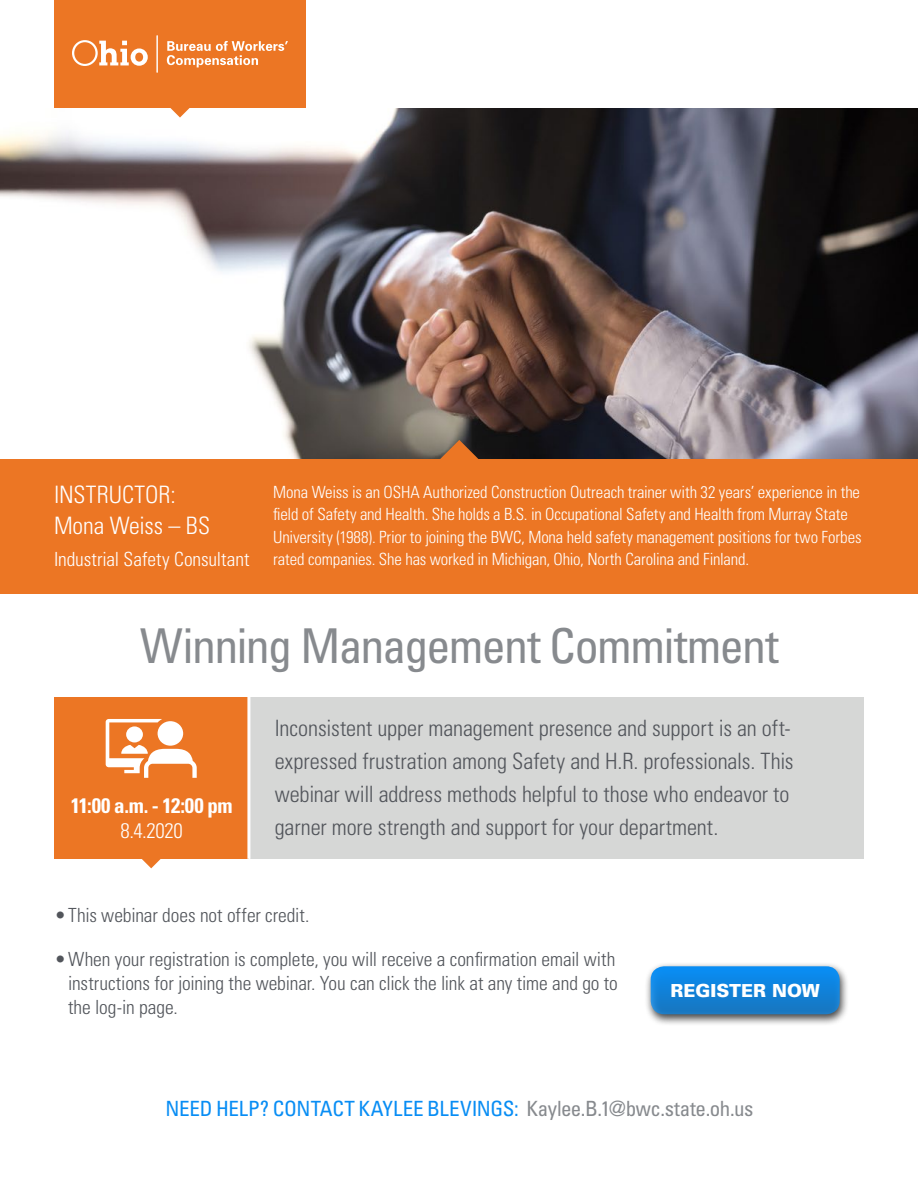
<style>
.page{position:relative;width:918px;height:1188px;background:#fff}
.page>*{position:absolute;margin:0;border:0;box-sizing:border-box;transform-origin:0 0}
.t1{font:condensed 48px "Univers LT Std";letter-spacing:-.035em;color:#878a8e}
.t2{font:300 condensed 24px/31.5px "Univers LT Std";color:#fff}
.t3{font:300 condensed 22.5px/33px "Univers LT Std";color:#52555b}
.t4{font:condensed 21px "Univers LT Std";letter-spacing:-.015em;color:#088df4}
.t5{font:700 condensed 21px "Univers LT Std";letter-spacing:-.02em;color:#fff}
.t6{font:300 condensed 21px "Univers LT Std";color:#fff}
.t7{font:300 condensed 19.5px/24px "Univers LT Std";letter-spacing:-.005em;color:#52555b}
.t8{font:300 condensed 19.5px "Univers LT Std";color:#fff}
.t9{font:900 18px "Univers LT Std";color:#fff}
.t10{font:300 condensed 16.8px/22.5px "Univers LT Std";letter-spacing:-.01em;color:#fff}
.s1{color:#878a8e}
</style>
<div class="page">
<img style="left:0;top:108px;width:918px;height:351px">
<div style="left:1px;top:459px;width:917px;height:135px;background:#ec7624"></div>
<svg style="left:440px;top:440px;width:38px;height:19px"></svg>
<div style="left:54px;top:0;width:252px;height:108px;background:#ec7624"></div>
<svg style="left:72px;top:40px;width:76px;height:26px"></svg>
<svg style="left:167px;top:41px;width:121px;height:26px"></svg>
<hr style="left:157px;top:35px;width:1px;height:38px;background:#fff">
<svg style="left:170px;top:108px;width:20px;height:10px"></svg>
<div style="left:250px;top:697px;width:614px;height:162px;background:#d6d7d6"></div>
<div style="left:55px;top:697px;width:194px;height:162px;background:#ec7624"></div>
<svg style="left:142px;top:859px;width:19px;height:9px"></svg>
<hr style="left:247px;top:697px;width:3px;height:162px;background:#fff">
<svg style="left:106px;top:719px;width:91px;height:59px"></svg>
<div style="left:644px;top:961px;width:206px;height:65px;background:#000;opacity:.75"></div>
<div style="left:651px;top:966px;width:189px;height:48px;background:linear-gradient(to bottom,#078ef6,#1977c0);border-radius:14px"></div>
<h2 class="t2" style="left:54px;top:479px;width:158px">INSTRUCTOR:<br>Mona Weiss – BS</h2>
<p class="t8" style="left:54px;top:547px;width:197px">Industrial Safety Consultant</p>
<p class="t10" style="left:273px;top:480px;width:590px">Mona Weiss is an OSHA Authorized Construction Outreach trainer with 32 years’ experience in the field of Safety and Health. She holds a B.S. in Occupational Safety and Health from Murray State University (1988). Prior to joining the BWC, Mona held safety management positions for two Forbes rated companies. She has worked in Michigan, Ohio, North Carolina and Finland.</p>
<h1 class="t1" style="left:140px;top:615px;width:640px">Winning Management Commitment</h1>
<p class="t5" style="left:71px;top:793px;width:163px">11:00 a.m. - 12:00 pm</p>
<p class="t6" style="left:121px;top:818px;width:64px">8.4.2020</p>
<p class="t3" style="left:275px;top:712px;width:520px">Inconsistent upper management presence and support is an oft&shy;expressed frustration among Safety and H.R. professionals. This webinar will address methods helpful to those who endeavor to garner more strength and support for your department.</p>
<p class="t7" style="left:55px;top:903px;width:256px">•This webinar does not offer credit.</p>
<p class="t7" style="left:68px;top:947px;width:551px;text-indent:-13px">•When your registration is complete, you will receive a confirmation email with instructions for joining the webinar. You can click the link at any time and go to the log-in page.</p>
<p class="t9" style="left:671px;top:979px;width:151px">REGISTER NOW</p>
<p class="t4" style="left:166px;top:1095px;width:589px">NEED HELP? CONTACT KAYLEE BLEVINGS: <span class="s1">Kaylee.B.1@bwc.state.oh.us</span></p>
</div>
